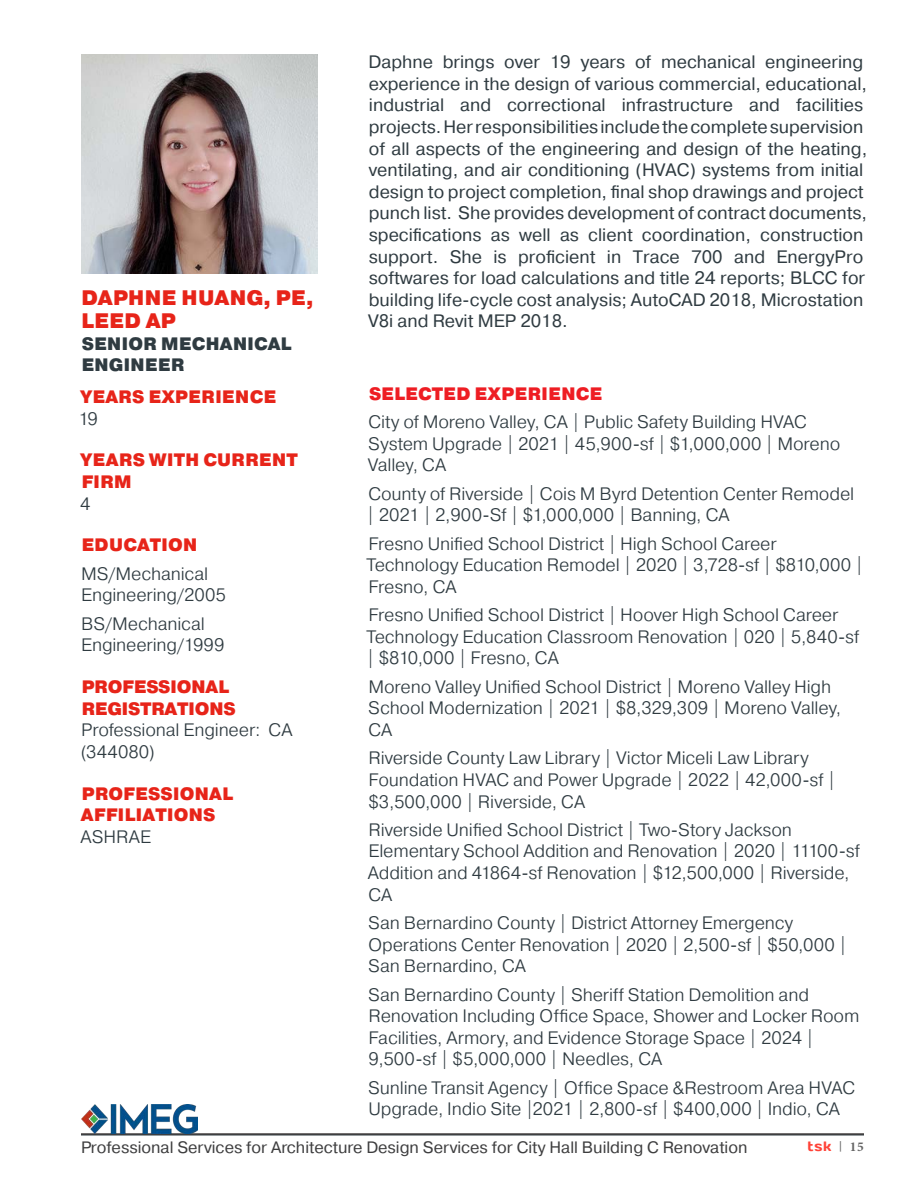
<style>
.page{position:relative;width:918px;height:1188px;background:#fff}
.page>*{position:absolute;margin:0;border:0;box-sizing:border-box;transform-origin:0 0}
.t1{font:900 21px/22.5px "Pragmatica";letter-spacing:-.01em;color:#e72419}
.t2{font:300 18px/21.6px "Pragmatica";letter-spacing:-.01em;color:#2f3b41}
.t3{font:18px/21.6px "Pragmatica";color:#2f3b41}
.t4{font:900 18px/21.6px "Pragmatica";color:#e72419}
.t5{font:900 18px/21.6px "Pragmatica";letter-spacing:-.02em;color:#e72419}
.t6{font:900 18px/21.6px "Pragmatica";color:#2f3b41}
.t7{font:900 18px "Pragmatica";color:#ee1d23}
.t8{font:16.5px "Pragmatica";color:#3e3e3f}
.t9{font:13.5px "Days";color:#ff4338}
.t10{font:700 13.5px "Minion Pro";color:#666}
.s1{font-family:"Minion Pro";font-weight:700;font-size:10.5px;color:#666}
</style>
<div class="page">
<hr style="left:81px;top:1134px;width:783px;height:2px;background:#2f3b41">
<hr style="left:81px;top:1133px;width:783px;height:2px;background:#444141">
<img style="left:81px;top:54px;width:236px;height:219px">
<img style="left:81px;top:1105px;width:117px;height:28px">
<p class="t1" style="left:81px;top:288px;width:234px">DAPHNE HUANG, PE,<br>LEED AP</p>
<p class="t6" style="left:81px;top:333px;width:212px">SENIOR MECHANICAL<br>ENGINEER</p>
<p class="t4" style="left:80px;top:386px;width:198px">YEARS EXPERIENCE</p>
<p class="t2" style="left:78px;top:407px;width:21px">19</p>
<p class="t4" style="left:80px;top:450px;width:219px">YEARS WITH CURRENT<br>FIRM</p>
<p class="t2" style="left:80px;top:492px;width:12px">4</p>
<p class="t4" style="left:81px;top:535px;width:118px">EDUCATION</p>
<p class="t2" style="left:81px;top:562px;width:146px">MS/Mechanical<br>Engineering/2005</p>
<p class="t2" style="left:81px;top:612px;width:145px">BS/Mechanical<br>Engineering/1999</p>
<p class="t5" style="left:81px;top:677px;width:156px">PROFESSIONAL<br>REGISTRATIONS</p>
<p class="t2" style="left:81px;top:719px;width:213px">Professional Engineer: CA (344080)</p>
<p class="t4" style="left:81px;top:783px;width:154px">PROFESSIONAL<br>AFFILIATIONS</p>
<p class="t2" style="left:81px;top:826px;width:72px">ASHRAE</p>
<p class="t3" style="left:368px;top:52px;width:501px">Daphne brings over 19 years of mechanical engineering experience in the design of various commercial, educational, industrial and correctional infrastructure and facilities projects. Her responsibilities include the complete supervision of all aspects of the engineering and design of the heating, ventilating, and air conditioning (HVAC) systems from initial design to project completion, final shop drawings and project punch list. She provides development of contract documents, specifications as well as client coordination, construction support. She is proficient in Trace 700 and EnergyPro softwares for load calculations and title 24 reports; BLCC for building life-cycle cost analysis; AutoCAD 2018, Microstation V8i and Revit MEP 2018.</p>
<p class="t7" style="left:369px;top:382px;width:235px">SELECTED EXPERIENCE</p>
<p class="t2" style="left:368px;top:411px;width:474px">City of Moreno Valley, CA | Public Safety Building HVAC<br>System Upgrade | 2021 | 45,900-sf | $1,000,000 | Moreno<br>Valley, CA</p>
<p class="t2" style="left:366px;top:482px;width:489px">County of Riverside | Cois M Byrd Detention Center Remodel | 2021 | 2,900-Sf | $1,000,000 | Banning, CA</p>
<p class="t2" style="left:366px;top:532px;width:499px">Fresno Unified School District | High School Career<br>Technology Education Remodel | 2020 | 3,728-sf | $810,000 |<br>Fresno, CA</p>
<p class="t2" style="left:366px;top:604px;width:494px">Fresno Unified School District | Hoover High School Career<br>Technology Education Classroom Renovation | 020 | 5,840-sf | $810,000 | Fresno, CA</p>
<p class="t2" style="left:368px;top:675px;width:475px">Moreno Valley Unified School District | Moreno Valley High<br>School Modernization | 2021 | $8,329,309 | Moreno Valley,<br>CA</p>
<p class="t2" style="left:368px;top:747px;width:469px">Riverside County Law Library | Victor Miceli Law Library<br>Foundation HVAC and Power Upgrade | 2022 | 42,000-sf | $3,500,000 | Riverside, CA</p>
<p class="t2" style="left:368px;top:819px;width:494px">Riverside Unified School District | Two-Story Jackson Elementary School Addition and Renovation | 2020 | 11100-sf Addition and 41864-sf Renovation | $12,500,000 | Riverside, CA</p>
<p class="t2" style="left:368px;top:912px;width:481px">San Bernardino County | District Attorney Emergency<br>Operations Center Renovation | 2020 | 2,500-sf | $50,000 |<br>San Bernardino, CA</p>
<p class="t2" style="left:368px;top:983px;width:493px">San Bernardino County | Sheriff Station Demolition and Renovation Including Office Space, Shower and Locker Room Facilities, Armory, and Evidence Storage Space | 2024 | 9,500-sf | $5,000,000 | Needles, CA</p>
<p class="t2" style="left:368px;top:1076px;width:489px">Sunline Transit Agency | Office Space &amp;Restroom Area HVAC<br>Upgrade, Indio Site |2021 | 2,800-sf | $400,000 | Indio, CA</p>
<p class="t8" style="left:81px;top:1137px;width:668px">Professional Services for Architecture Design Services for City Hall Building C Renovation</p>
<p class="t10" style="left:850px;top:1137px;width:16px">15</p>
<p class="t9" style="left:808px;top:1137px;width:36px">tsk <span class="s1">|</span></p>
</div>
